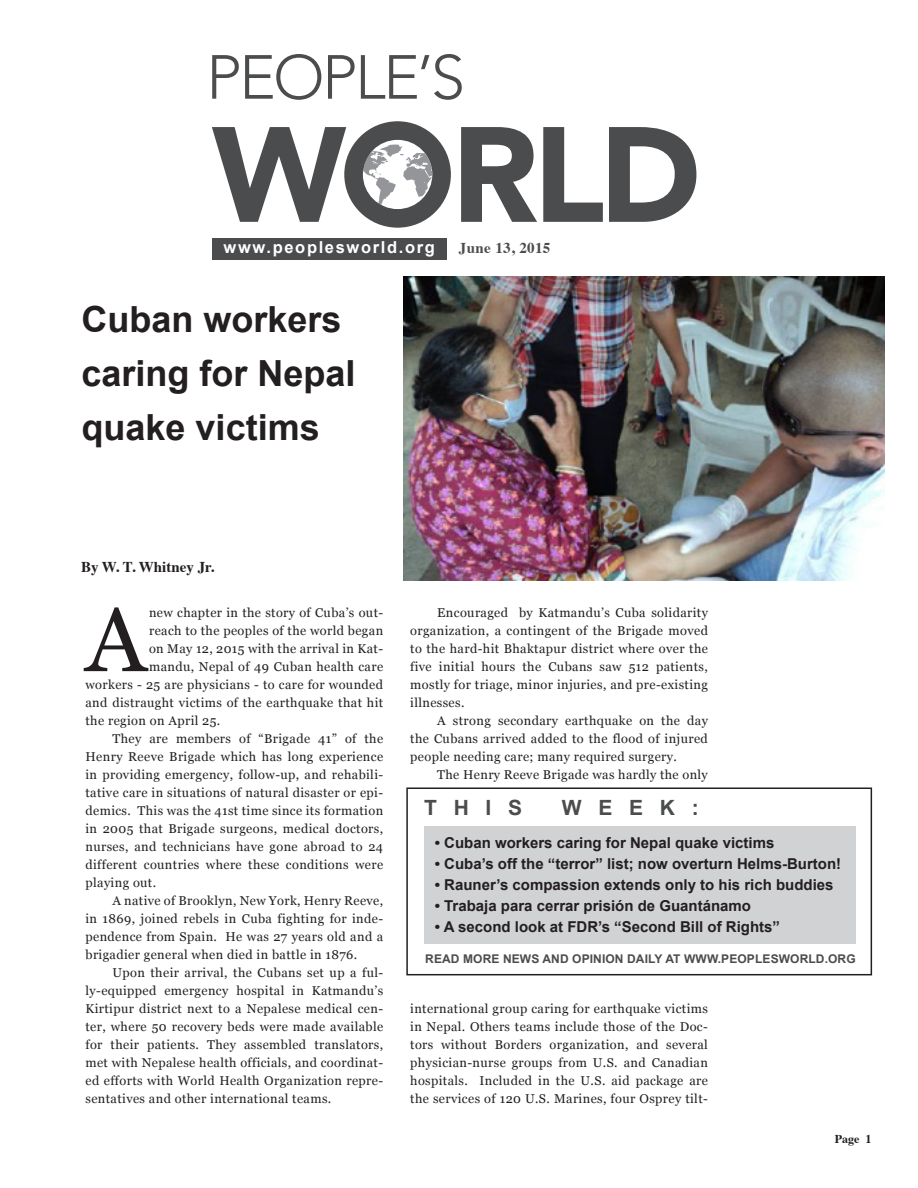
<style>
.page{position:relative;width:918px;height:1188px;background:#fff}
.page>*{position:absolute;margin:0;border:0;box-sizing:border-box;transform-origin:0 0}
.caps_paragraph{font:90.75px "Georgia";color:#231f20}
.title_arial-medium{font:700 36px/54px "Arial";color:#231f20}
.title_arial-Tiny{font:700 21px "Arial";letter-spacing:.8em;color:#4b4c4d}
.t1{font:700 16.5px "Arial";letter-spacing:.1em;color:#fff}
.t2{font:700 15px "Arial";color:#231f20}
.by_line{font:700 15px "Times";color:#231f20}
.by_line-2{font:700 15px "Times";letter-spacing:.025em;color:#4b4c4d}
.body-text{font:12.75px/18px "Georgia";letter-spacing:.03em;color:#231f20;text-align:justify}
.caps_paragraph-2{font:12.75px "Georgia";letter-spacing:.03em;color:#231f20}
.title_arial-Tiny-2{font:700 12px "Arial";letter-spacing:.01em;color:#4b4c4d}
.by_line-3{font:700 12px "Times";color:#231f20}
</style>
<div class="page">
<div style="left:212px;top:238px;width:235px;height:21px;background:#4b4c4d"></div>
<svg style="left:212px;top:55px;width:27px;height:44px"></svg>
<svg style="left:245px;top:54px;width:76px;height:46px"></svg>
<svg style="left:328px;top:55px;width:27px;height:44px"></svg>
<svg style="left:361px;top:54px;width:101px;height:46px"></svg>
<svg style="left:461px;top:127px;width:76px;height:95px"></svg>
<svg style="left:543px;top:127px;width:60px;height:95px"></svg>
<svg style="left:609px;top:127px;width:87px;height:95px"></svg>
<svg style="left:212px;top:121px;width:239px;height:107px"></svg>
<div style="left:424px;top:826px;width:432px;height:118px;background:#d1d2d4"></div>
<div style="left:406px;top:788px;width:466px;height:187px;border:2px solid #231f20"></div>
<img style="left:404px;top:276px;width:481px;height:304px">
<p class="t1" style="left:224px;top:237px;width:213px">www.peoplesworld.org</p>
<p class="by_line-2" style="left:459px;top:234px;width:93px">June 13, 2015</p>
<p class="title_arial-medium" style="left:82px;top:294px;width:276px">Cuban workers caring for Nepal quake victims</p>
<p class="by_line" style="left:81px;top:553px;width:135px">By W. T. Whitney Jr.</p>
<p class="caps_paragraph" style="left:86px;top:585px;width:62px">A</p>
<p class="caps_paragraph-2" style="left:149px;top:605px;width:236px">new chapter in the story of Cuba’s out-</p>
<p class="caps_paragraph-2" style="left:149px;top:623px;width:236px">reach to the peoples of the world began</p>
<p class="caps_paragraph-2" style="left:149px;top:641px;width:236px">on May 12, 2015 with the arrival in Kat-</p>
<p class="caps_paragraph-2" style="left:149px;top:659px;width:236px">mandu, Nepal of 49 Cuban health care</p>
<p class="caps_paragraph-2" style="left:86px;top:677px;width:299px">workers - 25 are physicians - to care for wounded</p>
<p class="caps_paragraph-2" style="left:86px;top:695px;width:299px">and distraught victims of the earthquake that hit</p>
<p class="caps_paragraph-2" style="left:86px;top:713px;width:136px">the region on April 25.</p>
<p class="body-text" style="left:86px;top:730px;width:299px;text-indent:27px">They are members of “Brigade 41” of the Henry Reeve Brigade which has long experience in providing emergency, follow-up, and rehabili&shy;tative care in situations of natural disaster or epi&shy;demics. This was the 41st time since its formation in 2005 that Brigade surgeons, medical doctors, nurses, and technicians have gone abroad to 24 different countries where these conditions were playing out.</p>
<p class="body-text" style="left:86px;top:892px;width:299px;text-indent:27px">A native of Brooklyn, New York, Henry Reeve, in 1869, joined rebels in Cuba fighting for inde&shy;pendence from Spain. He was 27 years old and a brigadier general when died in battle in 1876.</p>
<p class="body-text" style="left:86px;top:964px;width:299px;text-indent:27px">Upon their arrival, the Cubans set up a ful&shy;ly-equipped emergency hospital in Katmandu’s Kirtipur district next to a Nepalese medical cen&shy;ter, where 50 recovery beds were made available for their patients. They assembled translators, met with Nepalese health officials, and coordinat&shy;ed efforts with World Health Organization repre&shy;sentatives and other international teams.</p>
<p class="body-text" style="left:410px;top:604px;width:299px;text-indent:27px">Encouraged by Katmandu’s Cuba solidarity organization, a contingent of the Brigade moved to the hard-hit Bhaktapur district where over the five initial hours the Cubans saw 512 patients, mostly for triage, minor injuries, and pre-existing illnesses.</p>
<p class="body-text" style="left:410px;top:712px;width:299px;text-indent:27px">A strong secondary earthquake on the day the Cubans arrived added to the flood of injured people needing care; many required surgery.</p>
<p class="body-text" style="left:437px;top:766px;width:272px">The Henry Reeve Brigade was hardly the only</p>
<p class="title_arial-Tiny" style="left:424px;top:794px;width:100px">THIS</p>
<p class="title_arial-Tiny" style="left:562px;top:794px;width:139px">WEEK:</p>
<p class="t2" style="left:435px;top:833px;width:341px">• Cuban workers caring for Nepal quake victims</p>
<p class="t2" style="left:435px;top:854px;width:408px">• Cuba’s off the “terror” list; now overturn Helms-Burton!</p>
<p class="t2" style="left:435px;top:875px;width:400px">• Rauner’s compassion extends only to his rich buddies</p>
<p class="t2" style="left:435px;top:896px;width:318px">• Trabaja para cerrar prisión de Guantánamo</p>
<p class="t2" style="left:435px;top:917px;width:347px">• A second look at FDR’s “Second Bill of Rights”</p>
<p class="title_arial-Tiny-2" style="left:425px;top:951px;width:432px">READ MORE NEWS AND OPINION DAILY AT WWW.PEOPLESWORLD.ORG</p>
<p class="body-text" style="left:410px;top:1000px;width:299px">international group caring for earthquake victims in Nepal. Others teams include those of the Doc&shy;tors without Borders organization, and several physician-nurse groups from U.S. and Canadian hospitals. Included in the U.S. aid package are the services of 120 U.S. Marines, four Osprey tilt-</p>
<p class="by_line-3" style="left:835px;top:1127px;width:38px">Page 1</p>
</div>
